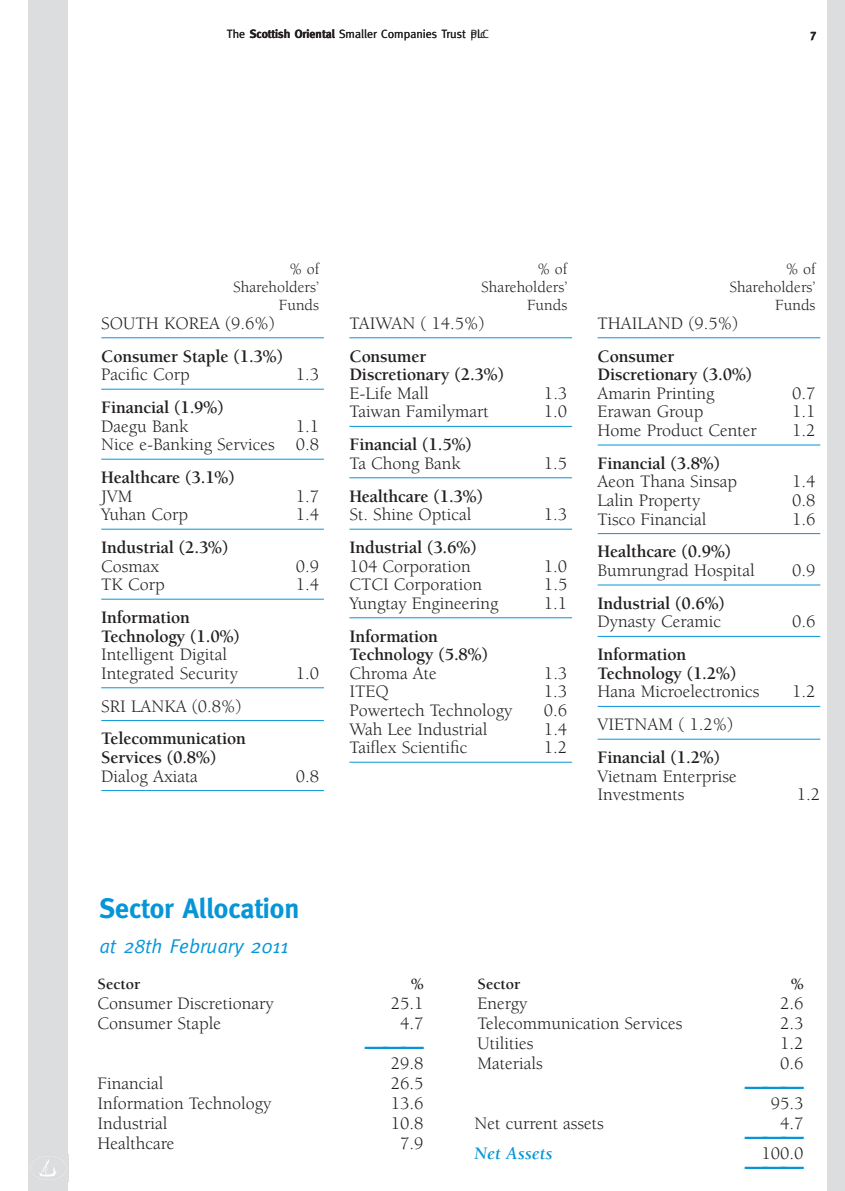
<style>
.page{position:relative;width:845px;height:1191px;background:#fff}
.page>*{position:absolute;margin:0;border:0;box-sizing:border-box;transform-origin:0 0}
.t1{font:700 28px "Meta";color:#0696d7}
.t2{font:22px "Table Font";letter-spacing:-.175em;color:#0696d7}
.t3{font:italic 20px "Meta";color:#0696d7}
.t4{font:18px/18.6px "Berkeley";color:#231f20}
.t5{font:700 18px/18.6px "Berkeley";letter-spacing:-.01em;color:#231f20}
.t6{font:italic 700 18px "Berkeley";color:#0696d7}
.t7{font:16px/18px "Berkeley";color:#231f20;text-align:right}
.t8{font:700 16px "Berkeley";color:#231f20}
.t9{font:12px "Meta";color:#231f20}
.t10{font:700 12px "Meta";color:#231f20}
.s1{font-weight:700}
.s2{font-weight:400}
</style>
<div class="page">
<div style="left:828px;top:0;width:17px;height:1191px;background:#dcdddf"></div>
<div style="left:28px;top:0;width:40px;height:1191px;background:#dcdddf"></div>
<hr style="left:101px;top:337px;width:223px;height:1px;background:#0696d7">
<hr style="left:101px;top:389px;width:223px;height:1px;background:#0696d7">
<hr style="left:101px;top:459px;width:223px;height:1px;background:#0696d7">
<hr style="left:101px;top:528px;width:223px;height:1px;background:#0696d7">
<hr style="left:101px;top:598px;width:223px;height:1px;background:#0696d7">
<hr style="left:101px;top:687px;width:223px;height:1px;background:#0696d7">
<hr style="left:101px;top:720px;width:223px;height:1px;background:#0696d7">
<hr style="left:101px;top:790px;width:223px;height:1px;background:#0696d7">
<hr style="left:349px;top:337px;width:223px;height:1px;background:#0696d7">
<hr style="left:349px;top:426px;width:223px;height:1px;background:#0696d7">
<hr style="left:349px;top:477px;width:223px;height:1px;background:#0696d7">
<hr style="left:349px;top:528px;width:223px;height:1px;background:#0696d7">
<hr style="left:349px;top:617px;width:223px;height:1px;background:#0696d7">
<hr style="left:349px;top:761px;width:223px;height:1px;background:#0696d7">
<hr style="left:597px;top:337px;width:223px;height:1px;background:#0696d7">
<hr style="left:597px;top:444px;width:223px;height:1px;background:#0696d7">
<hr style="left:597px;top:533px;width:223px;height:1px;background:#0696d7">
<hr style="left:597px;top:584px;width:223px;height:1px;background:#0696d7">
<hr style="left:597px;top:636px;width:223px;height:1px;background:#0696d7">
<hr style="left:597px;top:706px;width:223px;height:1px;background:#0696d7">
<hr style="left:597px;top:738px;width:223px;height:1px;background:#0696d7">
<p class="t9" style="left:227px;top:29px;width:264px">The <span class="s1">Scottish Oriental</span> Smaller Companies Trust PLC</p>
<p class="t10" style="left:810px;top:28px;width:8px">7</p>
<p class="t9" style="left:470px;top:29px;width:16px">plc</p>
<p class="t7" style="left:233px;top:261px;width:88px">% of<br>Shareholders’<br>Funds</p>
<p class="t5" style="left:101px;top:308px;width:183px;line-height:32.8px"><span class="s2">SOUTH KOREA (9.6%)<br></span>Consumer Staple (1.3%)</p>
<p class="t4" style="left:101px;top:366px;width:90px">Pacific Corp</p>
<p class="t4" style="left:296px;top:366px;width:25px">1.3</p>
<p class="t5" style="left:101px;top:399px;width:124px">Financial (1.9%)<br><span class="s2">Daegu Bank</span></p>
<p class="t4" style="left:101px;top:418px;width:219px;text-align:right">1.1<br>Nice e-Banking Services 0.8</p>
<p class="t5" style="left:101px;top:469px;width:135px">Healthcare (3.1%)<br><span class="s2">JVM</span></p>
<p class="t4" style="left:296px;top:488px;width:25px">1.7</p>
<p class="t4" style="left:101px;top:506px;width:88px">Yuhan Corp</p>
<p class="t4" style="left:296px;top:506px;width:25px">1.4</p>
<p class="t5" style="left:101px;top:539px;width:129px">Industrial (2.3%)<br><span class="s2">Cosmax</span></p>
<p class="t4" style="left:296px;top:558px;width:25px">0.9</p>
<p class="t4" style="left:101px;top:576px;width:65px">TK Corp</p>
<p class="t4" style="left:296px;top:576px;width:25px">1.4</p>
<p class="t4" style="left:101px;top:609px;width:140px"><span class="s1">Information<br>Technology (1.0%)<br></span>Intelligent Digital<br>Integrated Security</p>
<p class="t4" style="left:296px;top:665px;width:25px">1.0</p>
<p class="t5" style="left:101px;top:691px;width:146px;line-height:32.8px"><span class="s2">SRI LANKA (0.8%)<br></span>Telecommunication</p>
<p class="t5" style="left:101px;top:749px;width:117px">Services (0.8%)<br><span class="s2">Dialog Axiata</span></p>
<p class="t4" style="left:296px;top:768px;width:25px">0.8</p>
<p class="t7" style="left:481px;top:261px;width:88px">% of<br>Shareholders’<br>Funds</p>
<p class="t4" style="left:349px;top:308px;width:137px;line-height:32.8px">TAIWAN ( 14.5%)<br><span class="s1">Consumer</span></p>
<p class="t5" style="left:349px;top:366px;width:156px">Discretionary (2.3%)<br><span class="s2">E-Life Mall</span></p>
<p class="t4" style="left:544px;top:385px;width:25px">1.3</p>
<p class="t4" style="left:349px;top:404px;width:141px">Taiwan Familymart</p>
<p class="t4" style="left:544px;top:404px;width:25px">1.0</p>
<p class="t5" style="left:349px;top:436px;width:124px">Financial (1.5%)<br><span class="s2">Ta Chong Bank</span></p>
<p class="t4" style="left:544px;top:455px;width:25px">1.5</p>
<p class="t5" style="left:349px;top:488px;width:135px">Healthcare (1.3%)<br><span class="s2">St. Shine Optical</span></p>
<p class="t5" style="left:349px;top:539px;width:129px">Industrial (3.6%)<br><span class="s2">104 Corporation</span></p>
<p class="t4" style="left:544px;top:506px;width:25px">1.3</p>
<p class="t4" style="left:544px;top:558px;width:25px">1.0</p>
<p class="t4" style="left:349px;top:576px;width:134px">CTCI Corporation</p>
<p class="t4" style="left:544px;top:576px;width:25px">1.5</p>
<p class="t4" style="left:349px;top:595px;width:151px">Yungtay Engineering</p>
<p class="t4" style="left:544px;top:595px;width:25px">1.1</p>
<p class="t5" style="left:349px;top:628px;width:140px">Information<br>Technology (5.8%)<br><span class="s2">Chroma Ate</span></p>
<p class="t4" style="left:544px;top:665px;width:25px">1.3</p>
<p class="t4" style="left:349px;top:684px;width:41px">ITEQ</p>
<p class="t4" style="left:544px;top:684px;width:25px">1.3</p>
<p class="t4" style="left:349px;top:702px;width:165px">Powertech Technology</p>
<p class="t4" style="left:544px;top:702px;width:25px">0.6</p>
<p class="t4" style="left:349px;top:721px;width:139px">Wah Lee Industrial</p>
<p class="t4" style="left:544px;top:721px;width:25px">1.4</p>
<p class="t4" style="left:349px;top:739px;width:119px">Taiflex Scientific</p>
<p class="t4" style="left:544px;top:739px;width:25px">1.2</p>
<p class="t7" style="left:729px;top:261px;width:88px">% of<br>Shareholders’<br>Funds</p>
<p class="t4" style="left:597px;top:308px;width:142px;line-height:32.8px">THAILAND (9.5%)<br><span class="s1">Consumer</span></p>
<p class="t5" style="left:597px;top:366px;width:156px">Discretionary (3.0%)<br><span class="s2">Amarin Printing</span></p>
<p class="t4" style="left:792px;top:385px;width:25px">0.7</p>
<p class="t4" style="left:597px;top:404px;width:107px">Erawan Group</p>
<p class="t4" style="left:792px;top:404px;width:25px">1.1</p>
<p class="t4" style="left:597px;top:422px;width:161px">Home Product Center</p>
<p class="t4" style="left:792px;top:422px;width:25px">1.2</p>
<p class="t5" style="left:597px;top:455px;width:141px">Financial (3.8%)<br><span class="s2">Aeon Thana Sinsap</span></p>
<p class="t4" style="left:792px;top:474px;width:25px">1.4</p>
<p class="t4" style="left:597px;top:492px;width:104px">Lalin Property</p>
<p class="t4" style="left:792px;top:492px;width:25px">0.8</p>
<p class="t4" style="left:597px;top:511px;width:110px">Tisco Financial</p>
<p class="t4" style="left:792px;top:511px;width:25px">1.6</p>
<p class="t4" style="left:597px;top:544px;width:159px"><span class="s1">Healthcare (0.9%)<br></span>Bumrungrad Hospital</p>
<p class="t4" style="left:792px;top:562px;width:25px">0.9</p>
<p class="t5" style="left:597px;top:595px;width:129px">Industrial (0.6%)<br><span class="s2">Dynasty Ceramic</span></p>
<p class="t5" style="left:597px;top:646px;width:163px">Information<br>Technology (1.2%)<br><span class="s2">Hana Microelectronics</span></p>
<p class="t5" style="left:597px;top:709px;width:137px;line-height:32.8px"><span class="s2">VIETNAM ( 1.2%)<br></span>Financial (1.2%)</p>
<p class="t4" style="left:597px;top:768px;width:141px">Vietnam Enterprise<br>Investments</p>
<p class="t4" style="left:792px;top:614px;width:25px">0.6</p>
<p class="t4" style="left:792px;top:684px;width:25px">1.2</p>
<p class="t4" style="left:797px;top:786px;width:25px">1.2</p>
<p class="t1" style="left:99px;top:895px;width:201px">Sector Allocation</p>
<p class="t3" style="left:99px;top:938px;width:191px">at 28th February 2011</p>
<p class="t8" style="left:97px;top:977px;width:44px">Sector</p>
<p class="t8" style="left:411px;top:977px;width:14px">%</p>
<p class="t4" style="left:97px;top:995px;width:178px">Consumer Discretionary</p>
<p class="t4" style="left:391px;top:995px;width:34px">25.1</p>
<p class="t4" style="left:97px;top:1015px;width:125px">Consumer Staple</p>
<p class="t4" style="left:400px;top:1015px;width:25px">4.7</p>
<p class="t2" style="left:365px;top:1028px;width:60px">aaa</p>
<p class="t4" style="left:391px;top:1055px;width:34px">29.8</p>
<p class="t4" style="left:97px;top:1075px;width:67px">Financial</p>
<p class="t4" style="left:391px;top:1075px;width:34px">26.5</p>
<p class="t4" style="left:97px;top:1095px;width:176px">Information Technology</p>
<p class="t4" style="left:391px;top:1095px;width:34px">13.6</p>
<p class="t4" style="left:97px;top:1115px;width:71px">Industrial</p>
<p class="t4" style="left:391px;top:1115px;width:34px">10.8</p>
<p class="t4" style="left:97px;top:1135px;width:79px">Healthcare</p>
<p class="t4" style="left:400px;top:1135px;width:25px">7.9</p>
<p class="t8" style="left:477px;top:977px;width:44px">Sector</p>
<p class="t8" style="left:791px;top:977px;width:14px">%</p>
<p class="t4" style="left:477px;top:995px;width:51px">Energy</p>
<p class="t4" style="left:780px;top:995px;width:25px">2.6</p>
<p class="t4" style="left:477px;top:1015px;width:206px">Telecommunication Services</p>
<p class="t4" style="left:780px;top:1015px;width:25px">2.3</p>
<p class="t4" style="left:477px;top:1035px;width:57px">Utilities</p>
<p class="t4" style="left:780px;top:1035px;width:25px">1.2</p>
<p class="t4" style="left:477px;top:1055px;width:67px">Materials</p>
<p class="t4" style="left:780px;top:1055px;width:25px">0.6</p>
<p class="t2" style="left:745px;top:1068px;width:60px">aaa</p>
<p class="t4" style="left:771px;top:1095px;width:34px">95.3</p>
<p class="t4" style="left:474px;top:1115px;width:131px">Net current assets</p>
<p class="t4" style="left:780px;top:1115px;width:25px">4.7</p>
<p class="t2" style="left:745px;top:1118px;width:60px">aaa</p>
<p class="t6" style="left:474px;top:1145px;width:79px">Net Assets</p>
<p class="t2" style="left:745px;top:1148px;width:60px">aaa</p>
<p class="t4" style="left:761px;top:1145px;width:44px">100.0</p>
</div>
